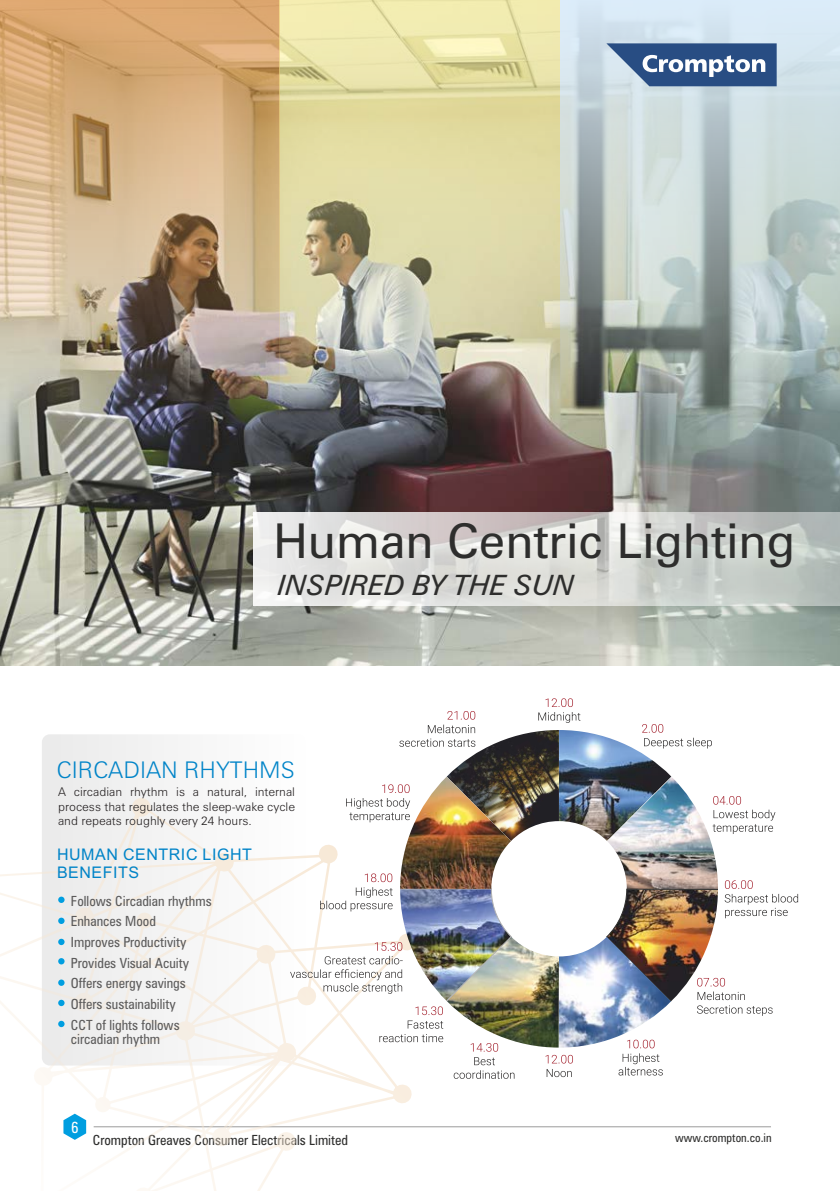
<style>
.page{position:relative;width:840px;height:1191px;background:#fff}
.page>*{position:absolute;margin:0;border:0;box-sizing:border-box;transform-origin:0 0}
.t1{font:48px "Zurich BT";color:#2e2e2d}
.t2{font:italic 28px "Zurich BT";color:#2e2e2d}
.t3{font:300 23px "Zurich BT";color:#0184c8}
.t4{font:16px/17.8px "Arial";letter-spacing:.035em;color:#0184c8}
.t5{font:condensed 16px "Zurich BT";color:#fefefe}
.t6{font:condensed 14px/20.6px "Zurich BT";color:#5c5b5b}
.t7{font:condensed 14px "Zurich BT";color:#2e2e2d}
.t8{font:300 12px/14.4px "Zurich BT";color:#231f20;text-align:justify}
.t9{font:condensed 12px "Zurich BT";color:#2e2e2d}
</style>
<div class="page">
<hr style="left:94px;top:1126px;width:676px;height:1px;background:#9c9c9c">
<div style="left:42px;top:734px;width:263px;height:331px;background:#f4f4f4;border-radius:8px"></div>
<svg style="left:0;top:798px;width:416px;height:393px"></svg>
<img style="left:0;top:0;width:279px;height:665px">
<img style="left:279px;top:0;width:280px;height:665px">
<svg style="left:559px;top:0;width:280px;height:665px;background:#aeb9b7"></svg>
<svg style="left:253px;top:512px;width:586px;height:93px;background:#d7d8d5"></svg>
<svg style="left:606px;top:43px;width:170px;height:43px;background:#5c79a2"></svg>
<div style="left:58px;top:896px;width:6px;height:7px;background:#009ee0;border-radius:50%"></div>
<div style="left:58px;top:917px;width:6px;height:7px;background:#009ee0;border-radius:50%"></div>
<svg style="left:58px;top:958px;width:6px;height:6px"></svg>
<div style="left:58px;top:979px;width:6px;height:7px;background:#009ee0;border-radius:50%"></div>
<div style="left:58px;top:999px;width:6px;height:7px;background:#009ee0;border-radius:50%"></div>
<div style="left:58px;top:1020px;width:6px;height:7px;background:#009ee0;border-radius:50%"></div>
<div style="left:58px;top:938px;width:6px;height:7px;background:#009ee0;border-radius:50%"></div>
<img style="left:458px;top:730px;width:207px;height:111px">
<img style="left:606px;top:770px;width:111px;height:110px">
<img style="left:432px;top:936px;width:221px;height:111px">
<img style="left:400px;top:766px;width:111px;height:107px">
<svg style="left:538px;top:698px;width:42px;height:25px"></svg>
<svg style="left:641px;top:724px;width:70px;height:24px"></svg>
<svg style="left:545px;top:1054px;width:27px;height:9px"></svg>
<svg style="left:546px;top:1069px;width:25px;height:8px"></svg>
<svg style="left:618px;top:1039px;width:44px;height:36px"></svg>
<svg style="left:470px;top:1043px;width:28px;height:8px"></svg>
<svg style="left:453px;top:1057px;width:61px;height:21px"></svg>
<svg style="left:346px;top:784px;width:64px;height:38px"></svg>
<svg style="left:399px;top:711px;width:76px;height:36px"></svg>
<img style="left:290px;top:873px;width:221px;height:155px">
<svg style="left:379px;top:1034px;width:64px;height:8px"></svg>
<svg style="left:712px;top:796px;width:63px;height:38px"></svg>
<img style="left:605px;top:880px;width:192px;height:137px">
<p class="t1" style="left:273px;top:522px;width:523px">Human Centric Lighting</p>
<p class="t2" style="left:278px;top:574px;width:298px">INSPIRED BY THE SUN</p>
<p class="t3" style="left:57px;top:760px;width:239px">CIRCADIAN RHYTHMS</p>
<p class="t8" style="left:58px;top:786px;width:238px">A circadian rhythm is a natural, internal process that regulates the sleep-wake cycle and repeats roughly every 24 hours.</p>
<p class="t4" style="left:57px;top:847px;width:196px">HUMAN CENTRIC LIGHT<br>BENEFITS</p>
<p class="t6" style="left:71px;top:891px;width:142px">Follows Circadian rhythms<br>Enhances Mood<br>Improves Productivity<br>Provides Visual Acuity<br>Offers energy savings<br>Offers sustainability<br>CCT of lights follows</p>
<p class="t6" style="left:71px;top:1030px;width:91px">circadian rhythm</p>
<p class="t5" style="left:71px;top:1120px;width:9px">6</p>
<p class="t7" style="left:93px;top:1134px;width:256px">Crompton Greaves Consumer Electricals Limited</p>
<p class="t9" style="left:675px;top:1132px;width:98px">www.crompton.co.in</p>
</div>
